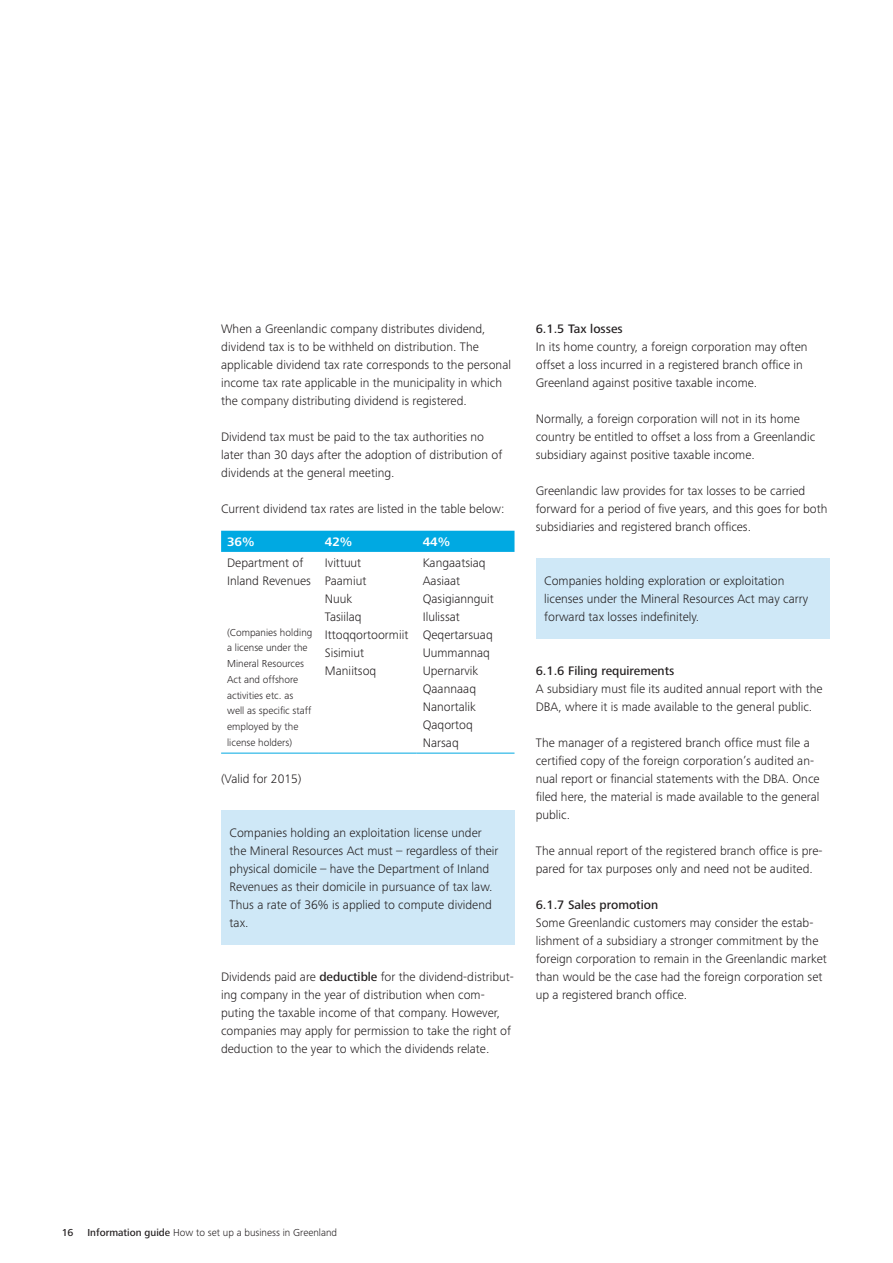
<style>
.page{position:relative;width:893px;height:1263px;background:#fff}
.page>*{position:absolute;margin:0;border:0;box-sizing:border-box;transform-origin:0 0}
.t1{font:300 12.75px/18px "Frutiger Next Pro";color:#231f20}
.t2{font:500 12.75px "Frutiger Next Pro";color:#231f20}
.t3{font:700 12.75px "Frutiger Next Pro";color:#fff}
.t4{font:300 10.5px/15.8px "Frutiger Next Pro";color:#231f20}
.t5{font:500 10.5px "Frutiger Next Pro";color:#231f20}
.s1{font-weight:500}
</style>
<div class="page">
<div style="left:536px;top:558px;width:293px;height:81px;background:#cfe8f7"></div>
<div style="left:221px;top:810px;width:294px;height:135px;background:#cfe8f7"></div>
<div style="left:221px;top:531px;width:293px;height:21px;background:#00a9e2"></div>
<hr style="left:221px;top:753px;width:98px;height:1px;background:#00a9e2">
<hr style="left:319px;top:753px;width:98px;height:1px;background:#00a9e2">
<hr style="left:417px;top:753px;width:97px;height:1px;background:#00a9e2">
<p class="t1" style="left:221px;top:319px;width:291px">When a Greenlandic company distributes dividend, dividend tax is to be withheld on distribution. The applicable dividend tax rate corresponds to the personal income tax rate applicable in the municipality in which the company distributing dividend is registered.</p>
<p class="t1" style="left:221px;top:427px;width:283px">Dividend tax must be paid to the tax authorities no later than 30 days after the adoption of distribution of dividends at the general meeting.</p>
<p class="t1" style="left:221px;top:499px;width:285px">Current dividend tax rates are listed in the table below:</p>
<p class="t3" style="left:227px;top:534px;width:29px">36%</p>
<p class="t3" style="left:325px;top:534px;width:29px">42%</p>
<p class="t3" style="left:423px;top:534px;width:29px">44%</p>
<p class="t1" style="left:227px;top:554px;width:85px">Department of<br>Inland Revenues</p>
<p class="t1" style="left:325px;top:554px;width:85px">Ivittuut<br>Paamiut<br>Nuuk<br>Tasiilaq<br>Ittoqqortoormiit<br>Sisimiut<br>Maniitsoq</p>
<p class="t1" style="left:423px;top:554px;width:73px">Kangaatsiaq<br>Aasiaat<br>Qasigiannguit<br>Ilulissat<br>Qeqertarsuaq<br>Uummannaq<br>Upernarvik<br>Qaannaaq<br>Nanortalik<br>Qaqortoq<br>Narsaq</p>
<p class="t4" style="left:227px;top:624px;width:87px">(Companies holding a license under the<br>Mineral Resources<br>Act and offshore activities etc. as well as specific staff employed by the license holders)</p>
<p class="t1" style="left:221px;top:769px;width:82px">(Valid for 2015)</p>
<p class="t1" style="left:230px;top:823px;width:270px">Companies holding an exploitation license under the Mineral Resources Act must – regardless of their physical domicile – have the Department of Inland Revenues as their domicile in pursuance of tax law.<br>Thus a rate of 36% is applied to compute dividend tax.</p>
<p class="t1" style="left:221px;top:967px;width:294px">Dividends paid are <span class="s1">deductible</span> for the dividend-distribut&shy;ing company in the year of distribution when com&shy;puting the taxable income of that company. However, companies may apply for permission to take the right of deduction to the year to which the dividends relate.</p>
<p class="t2" style="left:536px;top:321px;width:89px">6.1.5 Tax losses</p>
<p class="t1" style="left:536px;top:337px;width:273px">In its home country, a foreign corporation may often offset a loss incurred in a registered branch office in<br>Greenland against positive taxable income.</p>
<p class="t1" style="left:536px;top:409px;width:281px">Normally, a foreign corporation will not in its home country be entitled to offset a loss from a Greenlandic subsidiary against positive taxable income.</p>
<p class="t1" style="left:536px;top:481px;width:293px">Greenlandic law provides for tax losses to be carried forward for a period of five years, and this goes for both subsidiaries and registered branch offices.</p>
<p class="t1" style="left:544px;top:571px;width:265px">Companies holding exploration or exploitation licenses under the Mineral Resources Act may carry forward tax losses indefinitely.</p>
<p class="t2" style="left:536px;top:663px;width:140px">6.1.6 Filing requirements</p>
<p class="t1" style="left:536px;top:680px;width:288px">A subsidiary must file its audited annual report with the<br>DBA, where it is made available to the general public.</p>
<p class="t1" style="left:536px;top:734px;width:285px">The manager of a registered branch office must file a certified copy of the foreign corporation’s audited an&shy;nual report or financial statements with the DBA. Once filed here, the material is made available to the general public.</p>
<p class="t1" style="left:536px;top:842px;width:288px">The annual report of the registered branch office is pre&shy;pared for tax purposes only and need not be audited.</p>
<p class="t2" style="left:536px;top:897px;width:124px">6.1.7 Sales promotion</p>
<p class="t1" style="left:536px;top:914px;width:293px">Some Greenlandic customers may consider the estab&shy;lishment of a subsidiary a stronger commitment by the foreign corporation to remain in the Greenlandic market than would be the case had the foreign corporation set up a registered branch office.</p>
<p class="t5" style="left:62px;top:1226px;width:13px">16</p>
<p class="t4" style="left:87px;top:1224px;width:251px"><span class="s1">Information guide</span> How to set up a business in Greenland</p>
</div>
